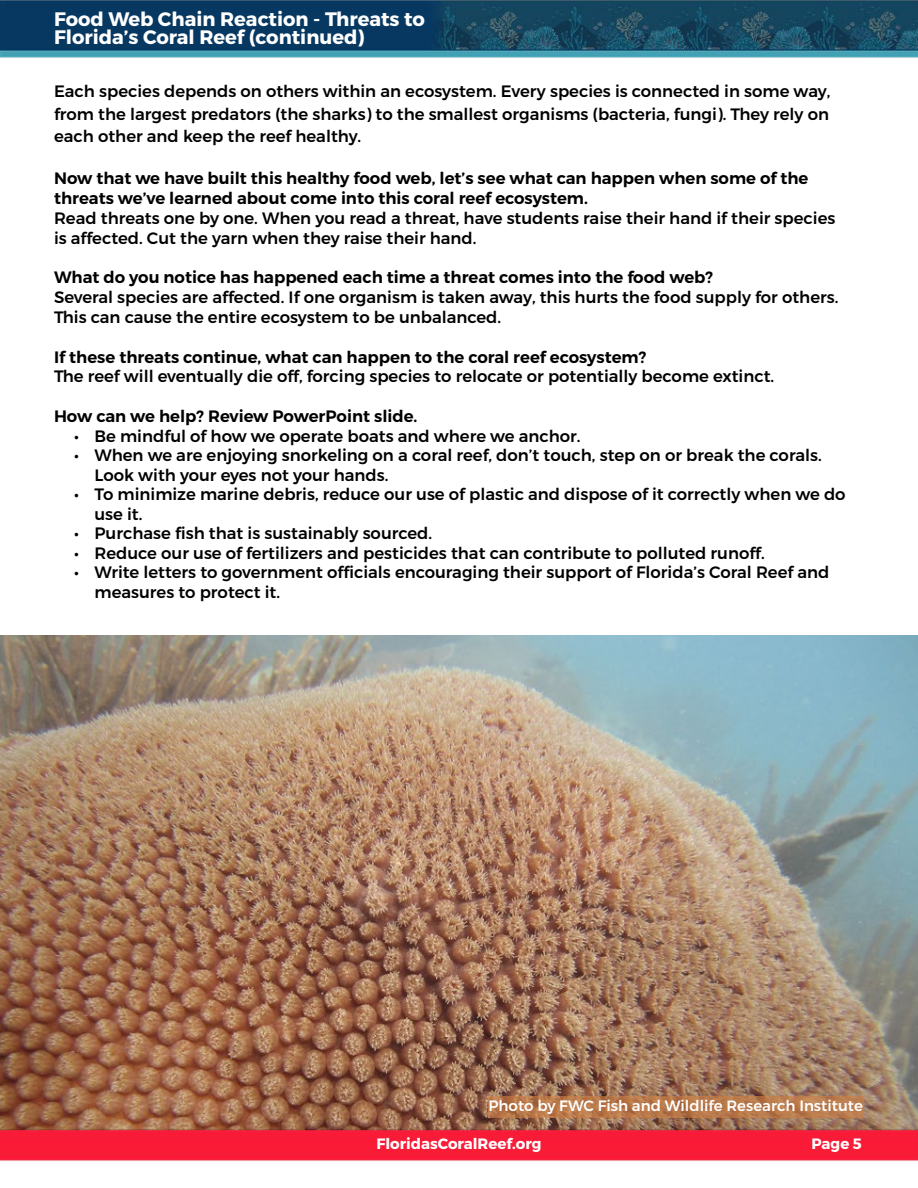
<style>
.page{position:relative;width:918px;height:1188px;background:#fff}
.page>*{position:absolute;margin:0;border:0;box-sizing:border-box;transform-origin:0 0}
.t1{font:700 19.5px/18px "Montserrat";color:#fff}
.t2{font:500 16.5px/19.5px "Montserrat";color:#000}
.t3{font:600 16.5px/19.8px "Montserrat";color:#000}
.t4{font:500 15px "Montserrat";color:#fff}
.t5{font:700 15px "Montserrat";color:#fff}
</style>
<div class="page">
<img style="left:0;top:0;width:918px;height:1161px">
<p class="t1" style="left:54px;top:10px;width:372px">Food Web Chain Reaction - Threats to<br>Florida’s Coral Reef (continued)</p>
<p class="t2" style="left:54px;top:80px;width:778px;line-height:22.5px;text-align:justify">Each species depends on others within an ecosystem. Every species is connected in some way, from the largest predators (the sharks) to the smallest organisms (bacteria, fungi). They rely on each other and keep the reef healthy.</p>
<p class="t3" style="left:54px;top:169px;width:756px">Now that we have built this healthy food web, let’s see what can happen when some of the threats we’ve learned about come into this coral reef ecosystem.</p>
<p class="t2" style="left:54px;top:208px;width:783px">Read threats one by one. When you read a threat, have students raise their hand if their species is affected. Cut the yarn when they raise their hand.</p>
<p class="t3" style="left:54px;top:268px;width:661px">What do you notice has happened each time a threat comes into the food web?</p>
<p class="t2" style="left:54px;top:288px;width:786px">Several species are affected. If one organism is taken away, this hurts the food supply for others.<br>This can cause the entire ecosystem to be unbalanced.</p>
<p class="t3" style="left:54px;top:347px;width:594px">If these threats continue, what can happen to the coral reef ecosystem?</p>
<p class="t2" style="left:54px;top:367px;width:722px">The reef will eventually die off, forcing species to relocate or potentially become extinct.</p>
<p class="t3" style="left:54px;top:406px;width:365px">How can we help? Review PowerPoint slide.</p>
<p class="t2" style="left:74px;top:426px;width:508px">• Be mindful of how we operate boats and where we anchor.</p>
<p class="t2" style="left:94px;top:446px;width:729px;text-indent:-20px">• When we are enjoying snorkeling on a coral reef, don’t touch, step on or break the corals.<br>Look with your eyes not your hands.</p>
<p class="t2" style="left:94px;top:485px;width:753px;text-indent:-20px">• To minimize marine debris, reduce our use of plastic and dispose of it correctly when we do use it.</p>
<p class="t2" style="left:74px;top:524px;width:359px">• Purchase fish that is sustainably sourced.</p>
<p class="t2" style="left:74px;top:543px;width:692px">• Reduce our use of fertilizers and pesticides that can contribute to polluted runoff.</p>
<p class="t2" style="left:94px;top:563px;width:736px;text-indent:-20px">• Write letters to government officials encouraging their support of Florida’s Coral Reef and measures to protect it.</p>
<p class="t4" style="left:488px;top:1097px;width:376px">Photo by FWC Fish and Wildlife Research Institute</p>
<p class="t5" style="left:811px;top:1134px;width:52px">Page 5</p>
<p class="t5" style="left:376px;top:1134px;width:167px">FloridasCoralReef.org</p>
</div>
